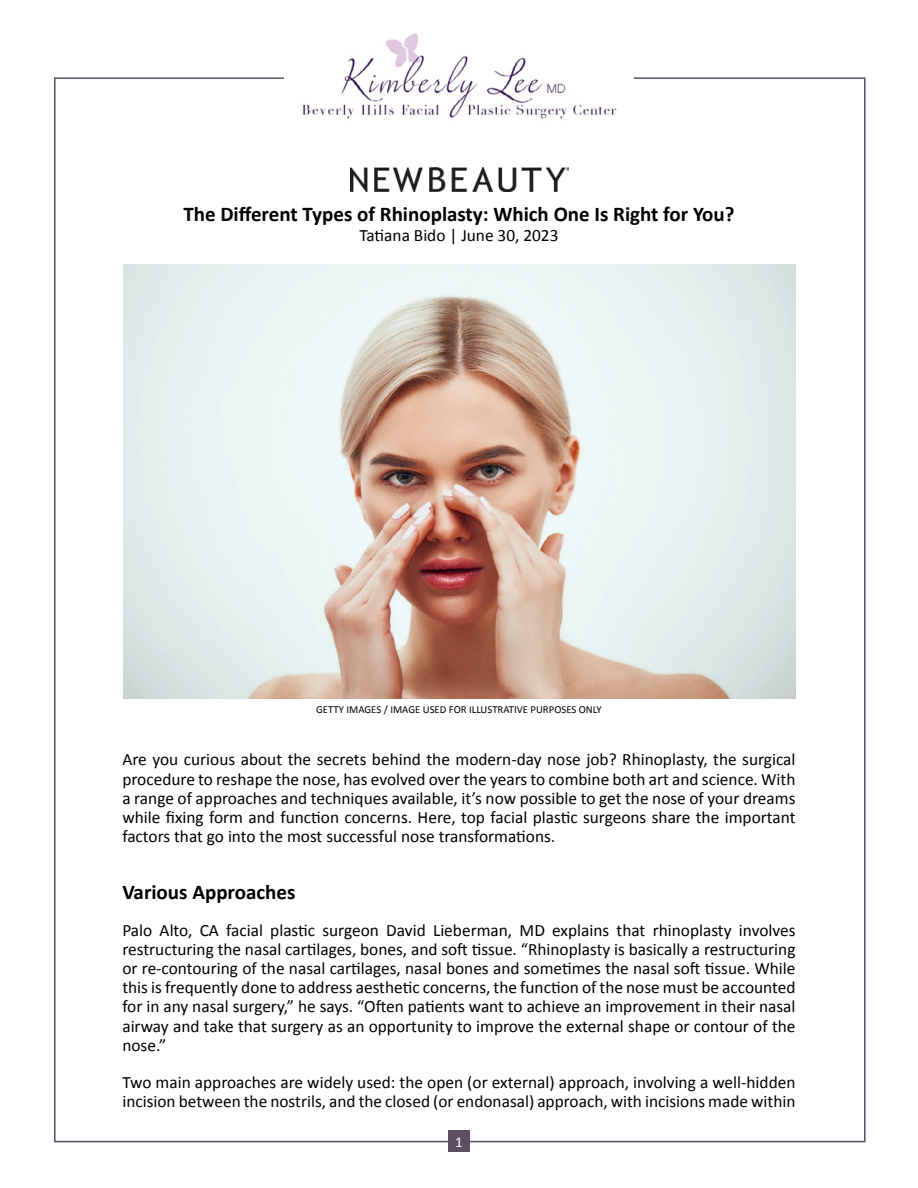
<style>
.page{position:relative;width:918px;height:1188px;background:#fff}
.page>*{position:absolute;margin:0;border:0;box-sizing:border-box;transform-origin:0 0}
.t1{font:700 21px "Calibri";color:#000}
.t2{font:17.4px/19.2px "Calibri";color:#000;text-align:justify}
.t3{font:15px "Calibri";color:#fff}
.t4{font:10.8px "Calibri";color:#000}
</style>
<div class="page">
<div style="left:448px;top:1131px;width:22px;height:21px;background:#5d4e64"></div>
<img style="left:123px;top:265px;width:673px;height:434px">
<img style="left:302px;top:33px;width:315px;height:86px">
<img style="left:351px;top:167px;width:218px;height:24px">
<p class="t1" style="left:183px;top:201px;width:553px">The Different Types of Rhinoplasty: Which One Is Right for You?</p>
<p class="t2" style="left:359px;top:224px;width:201px">Tatiana Bido | June 30, 2023</p>
<p class="t4" style="left:316px;top:702px;width:287px">GETTY IMAGES / IMAGE USED FOR ILLUSTRATIVE PURPOSES ONLY</p>
<p class="t2" style="left:122px;top:749px;width:675px">Are you curious about the secrets behind the modern-day nose job? Rhinoplasty, the surgical procedure to reshape the nose, has evolved over the years to combine both art and science. With a range of approaches and techniques available, it’s now possible to get the nose of your dreams while fixing form and function concerns. Here, top facial plastic surgeons share the important factors that go into the most successful nose transformations.</p>
<p class="t1" style="left:122px;top:878px;width:175px">Various Approaches</p>
<p class="t2" style="left:122px;top:920px;width:675px">Palo Alto, CA facial plastic surgeon David Lieberman, MD explains that rhinoplasty involves restructuring the nasal cartilages, bones, and soft tissue. “Rhinoplasty is basically a restructuring or re-contouring of the nasal cartilages, nasal bones and sometimes the nasal soft tissue. While this is frequently done to address aesthetic concerns, the function of the nose must be accounted for in any nasal surgery,” he says. “Often patients want to achieve an improvement in their nasal airway and take that surgery as an opportunity to improve the external shape or contour of the nose.”</p>
<p class="t2" style="left:122px;top:1072px;width:675px">Two main approaches are widely used: the open (or external) approach, involving a well-hidden incision between the nostrils, and the closed (or endonasal) approach, with incisions made within</p>
<p class="t3" style="left:455px;top:1132px;width:9px">1</p>
</div>
